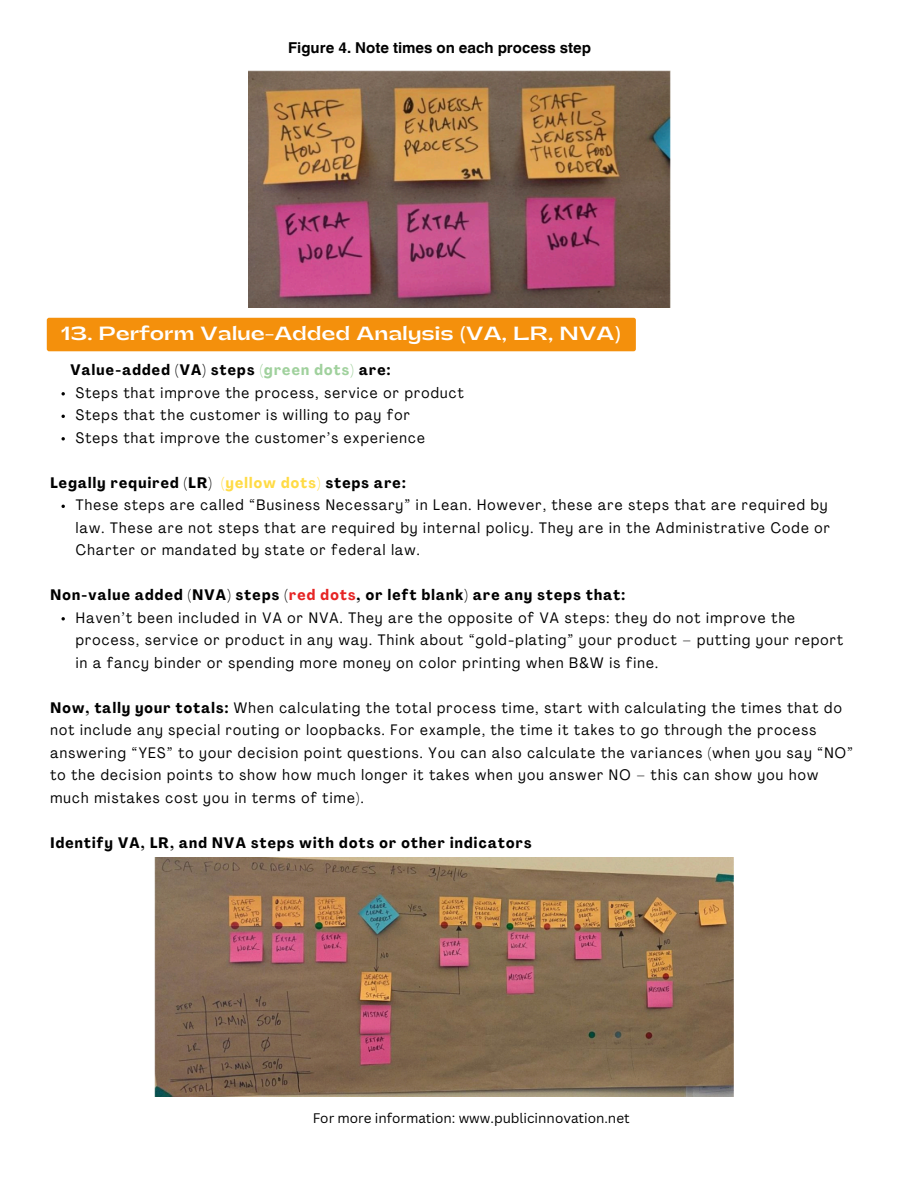
<style>
.page{position:relative;width:918px;height:1188px;background:#fff}
.page>*{position:absolute;margin:0;border:0;box-sizing:border-box;transform-origin:0 0}
.t1{font:700 18px "Gatwick";letter-spacing:.02em;color:#fff}
.t2{font:condensed 15px/22.5px "Agrandir";letter-spacing:.085em;color:#000}
.t3{font:700 condensed 15px "Agrandir";letter-spacing:.085em;color:#000}
.t4{font:700 15px "Helvetica World";color:#000}
.t5{font:13.5px "Canva Sans";color:#000}
.s1{color:#a0d19d}
.s2{color:#ffdb45}
.s3{color:#e62424}
.s4{font-weight:700}
</style>
<div class="page">
<img style="left:248px;top:71px;width:422px;height:237px">
<div style="left:47px;top:318px;width:589px;height:33px;background:#f4900c"></div>
<img style="left:154px;top:858px;width:580px;height:238px">
<h2 class="t4" style="left:288px;top:35px;width:304px">Figure 4. Note times on each process step</h2>
<p class="t1" style="left:61px;top:324px;width:561px">13. Perform Value-Added Analysis (VA, LR, NVA)</p>
<p class="t3" style="left:71px;top:364px;width:322px">Value-added (VA) steps <span class="s1">(green dots)</span> are:</p>
<p class="t2" style="left:76px;top:383px;width:389px">Steps that improve the process, service or product</p>
<p class="t2" style="left:76px;top:405px;width:335px">Steps that the customer is willing to pay for</p>
<h2 class="t2" style="left:76px;top:428px;width:351px">Steps that improve the customer’s experience</h2>
<p class="t3" style="left:50px;top:476px;width:357px">Legally required (LR) <span class="s2">(yellow dots)</span> steps are:</p>
<h2 class="t2" style="left:76px;top:495px;width:756px">These steps are called “Business Necessary” in Lean. However, these are steps that are required by law. These are not steps that are required by internal policy. They are in the Administrative Code or<br>Charter or mandated by state or federal law.</h2>
<p class="t3" style="left:50px;top:589px;width:576px">Non-value added (NVA) steps (<span class="s3">red dots</span>, or left blank) are any steps that:</p>
<p class="t2" style="left:76px;top:608px;width:769px">Haven’t been included in VA or NVA. They are the opposite of VA steps: they do not improve the process, service or product in any way. Think about “gold-plating” your product – putting your report in a fancy binder or spending more money on color printing when B&amp;W is fine.</p>
<h2 class="t2" style="left:50px;top:698px;width:804px"><span class="s4">Now, tally your totals:</span> When calculating the total process time, start with calculating the times that do not include any special routing or loopbacks. For example, the time it takes to go through the process answering “YES” to your decision point questions. You can also calculate the variances (when you say “NO” to the decision points to show how much longer it takes when you answer NO – this can show you how much mistakes cost you in terms of time).</h2>
<p class="t3" style="left:50px;top:836px;width:483px">Identify VA, LR, and NVA steps with dots or other indicators</p>
<p class="t5" style="left:313px;top:1108px;width:318px">For more information: www.publicinnovation.net</p>
</div>
